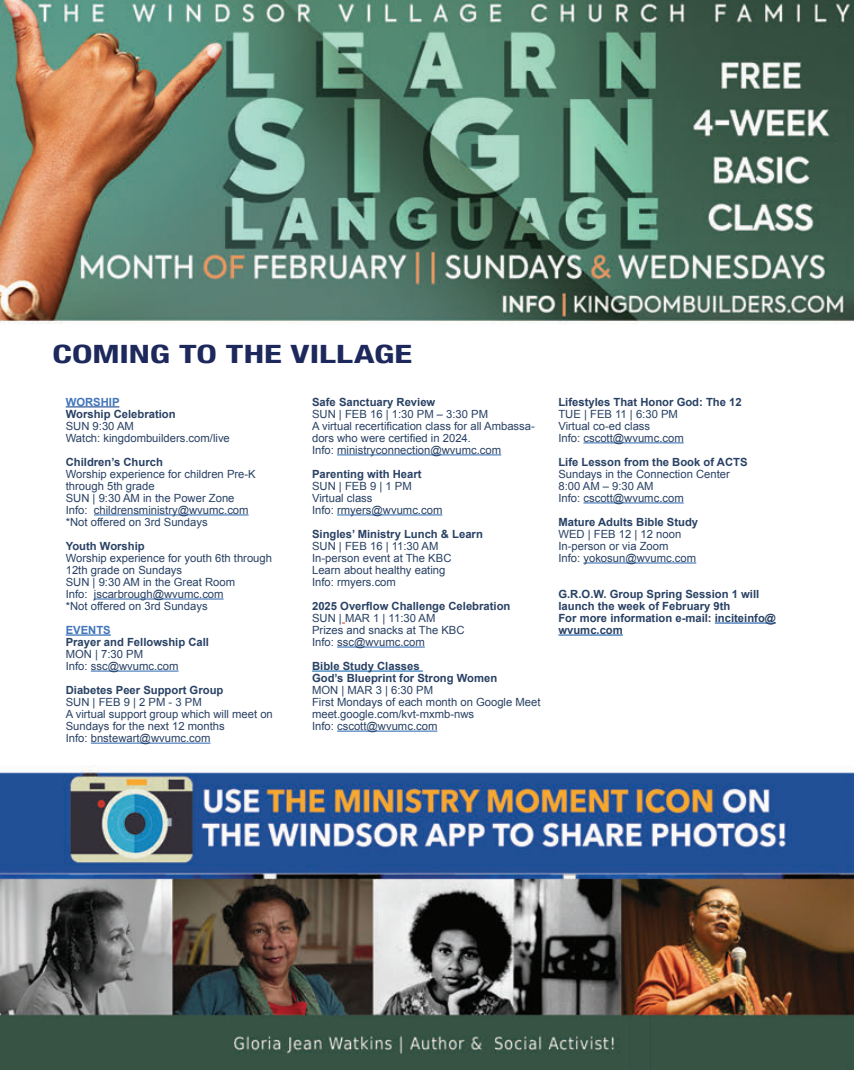
<style>
.page{position:relative;width:854px;height:1070px;background:#fff}
.page>*{position:absolute;margin:0;border:0;box-sizing:border-box;transform-origin:0 0}
.t1{font:700 condensed 25.2px "Helvetica Neue";color:#1d285c;scale:1.46 1}
.t2{font:11.25px/12px "Arial";color:#294164}
.t3{font:700 11.25px/12px "Arial";color:#294164}
.t4{font:700 11.25px "Arial";color:#4175bb}
</style>
<div class="page">
<img style="left:0;top:0;width:853px;height:319px">
<img style="left:0;top:319px;width:853px;height:750px">
<img style="left:628px;top:871px;width:21px;height:198px">
<hr style="left:66px;top:406px;width:53px;height:1px;background:#295597">
<hr style="left:94px;top:514px;width:154px;height:1px;background:#2865b1">
<hr style="left:94px;top:598px;width:129px;height:1px;background:#2865b1">
<hr style="left:66px;top:634px;width:45px;height:1px;background:#2865b1">
<hr style="left:91px;top:670px;width:87px;height:1px;background:#2865b1">
<hr style="left:91px;top:742px;width:119px;height:1px;background:#2865b1">
<hr style="left:337px;top:454px;width:164px;height:1px;background:#2865b1">
<hr style="left:337px;top:514px;width:105px;height:1px;background:#2865b1">
<hr style="left:337px;top:646px;width:87px;height:1px;background:#2865b1">
<hr style="left:312px;top:670px;width:110px;height:1px;background:#2574b7">
<hr style="left:337px;top:730px;width:100px;height:1px;background:#2865b1">
<hr style="left:583px;top:442px;width:100px;height:1px;background:#2865b1">
<hr style="left:583px;top:502px;width:100px;height:1px;background:#2865b1">
<hr style="left:583px;top:562px;width:113px;height:1px;background:#2865b1">
<hr style="left:714px;top:622px;width:61px;height:1px;background:#2865b1">
<hr style="left:558px;top:634px;width:64px;height:1px;background:#2865b1">
<h1 class="t1" style="left:52px;top:333px;width:248px">COMING TO THE VILLAGE</h1>
<p class="t4" style="left:66px;top:394px;width:55px">WORSHIP</p>
<p class="t3" style="left:66px;top:408px;width:111px">Worship Celebration</p>
<p class="t2" style="left:66px;top:420px;width:166px">SUN 9:30 AM<br>Watch: kingdombuilders.com/live</p>
<p class="t3" style="left:66px;top:456px;width:99px">Children’s Church</p>
<p class="t2" style="left:66px;top:468px;width:191px">Worship experience for children Pre-K through 5th grade<br>SUN | 9:30 AM in the Power Zone<br>Info: childrensministry@wvumc.com *Not offered on 3rd Sundays</p>
<p class="t3" style="left:66px;top:540px;width:80px">Youth Worship</p>
<p class="t2" style="left:66px;top:552px;width:208px">Worship experience for youth 6th through<br>12th grade on Sundays<br>SUN | 9:30 AM in the Great Room<br>Info: jscarbrough@wvumc.com<br>*Not offered on 3rd Sundays</p>
<p class="t4" style="left:66px;top:622px;width:47px">EVENTS</p>
<p class="t3" style="left:66px;top:636px;width:145px">Prayer and Fellowship Call</p>
<p class="t2" style="left:66px;top:648px;width:114px">MON | 7:30 PM<br>Info: ssc@wvumc.com</p>
<p class="t3" style="left:66px;top:684px;width:159px">Diabetes Peer Support Group</p>
<p class="t2" style="left:66px;top:696px;width:208px">SUN | FEB 9 | 2 PM - 3 PM<br>A virtual support group which will meet on<br>Sundays for the next 12 months<br>Info: bnstewart@wvumc.com</p>
<p class="t3" style="left:312px;top:396px;width:125px">Safe Sanctuary Review</p>
<p class="t2" style="left:312px;top:408px;width:224px">SUN | FEB 16 | 1:30 PM – 3:30 PM<br>A virtual recertification class for all Ambassa&shy;dors who were certified in 2024.<br>Info: ministryconnection@wvumc.com</p>
<p class="t3" style="left:312px;top:468px;width:111px">Parenting with Heart</p>
<p class="t2" style="left:312px;top:480px;width:132px">SUN | FEB 9 | 1 PM<br>Virtual class<br>Info: rmyers@wvumc.com</p>
<p class="t3" style="left:312px;top:528px;width:172px">Singles’ Ministry Lunch &amp; Learn</p>
<p class="t2" style="left:312px;top:540px;width:141px">SUN | FEB 16 | 11:30 AM<br>In-person event at The KBC<br>Learn about healthy eating<br>Info: rmyers.com</p>
<p class="t3" style="left:312px;top:600px;width:200px">2025 Overflow Challenge Celebration</p>
<p class="t2" style="left:312px;top:612px;width:154px">SUN | MAR 1 | 11:30 AM<br>Prizes and snacks at The KBC<br>Info: ssc@wvumc.com</p>
<p class="t3" style="left:312px;top:660px;width:186px">Bible Study Classes<br>God’s Blueprint for Strong Women</p>
<p class="t2" style="left:312px;top:684px;width:230px">MON | MAR 3 | 6:30 PM<br>First Mondays of each month on Google Meet meet.google.com/kvt-mxmb-nws<br>Info: cscott@wvumc.com</p>
<p class="t3" style="left:558px;top:396px;width:185px">Lifestyles That Honor God: The 12</p>
<p class="t2" style="left:558px;top:408px;width:127px">TUE | FEB 11 | 6:30 PM<br>Virtual co-ed class<br>Info: cscott@wvumc.com</p>
<p class="t3" style="left:558px;top:456px;width:190px">Life Lesson from the Book of ACTS</p>
<p class="t2" style="left:558px;top:468px;width:173px">Sundays in the Connection Center<br>8:00 AM – 9:30 AM<br>Info: cscott@wvumc.com</p>
<p class="t3" style="left:558px;top:516px;width:141px">Mature Adults Bible Study</p>
<p class="t2" style="left:558px;top:528px;width:139px">WED | FEB 12 | 12 noon<br>In-person or via Zoom<br>Info: yokosun@wvumc.com</p>
<p class="t3" style="left:558px;top:588px;width:219px">G.R.O.W. Group Spring Session 1 will launch the week of February 9th<br>For more information e-mail: inciteinfo@ wvumc.com</p>
</div>
